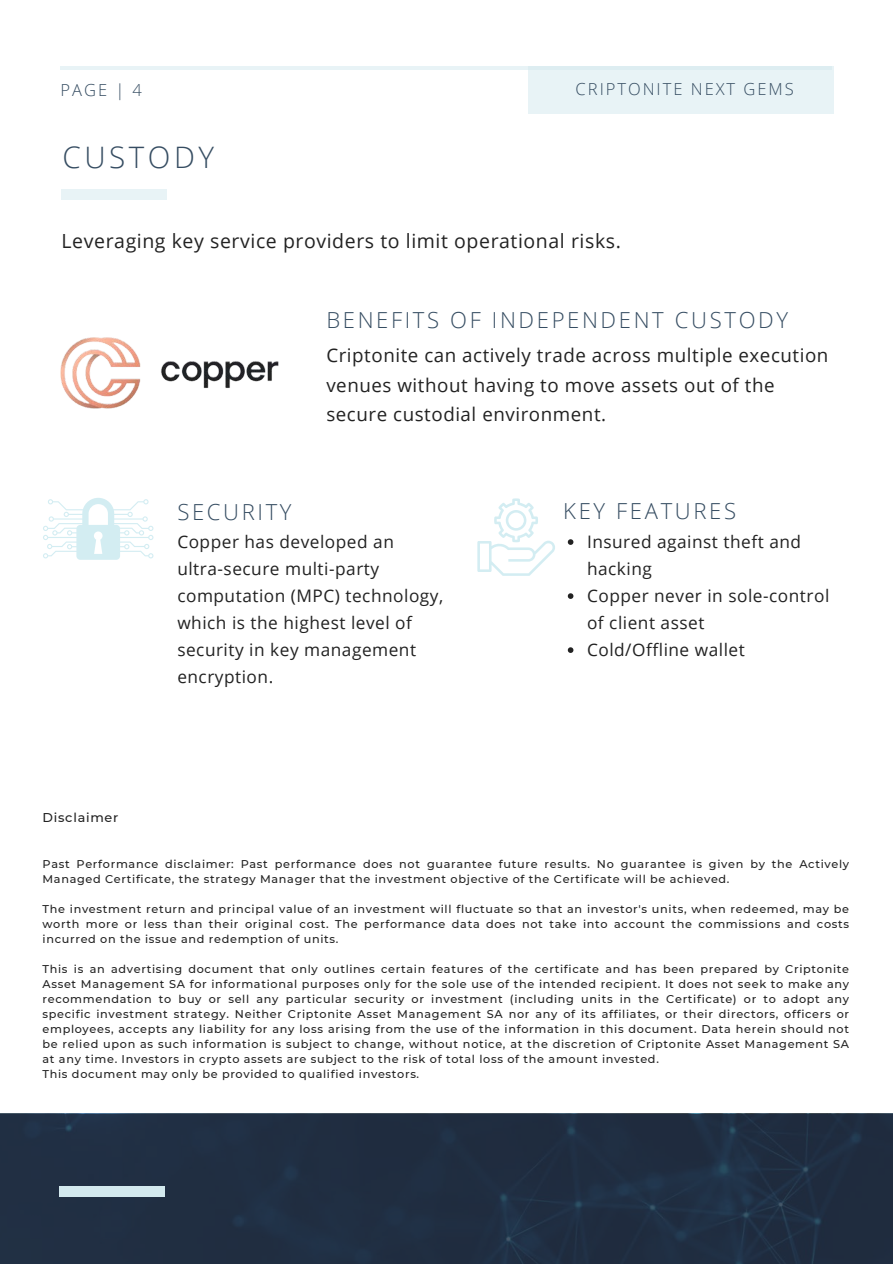
<style>
.page{position:relative;width:893px;height:1264px;background:#fff}
.page>*{position:absolute;margin:0;border:0;box-sizing:border-box;transform-origin:0 0}
.t1{font:300 29.55px "Open Sans";letter-spacing:.12em;color:#364d62}
.t2{font:300 22.05px "Open Sans";letter-spacing:.12em;color:#364d62}
.t3{font:19.5px "Open Sans";letter-spacing:.03em;color:#222}
.t4{font:18.75px/29.2px "Open Sans";letter-spacing:.03em;color:#222}
.t5{font:17.25px/27px "Open Sans";letter-spacing:.03em;color:#222}
.t6{font:300 16.5px "Open Sans";letter-spacing:.12em;color:#364d62}
.t7{font:500 12.75px "Montserrat";letter-spacing:.06em;color:#222}
.t8{font:500 11.25px/15px "Montserrat";letter-spacing:.06em;color:#222;text-align:justify}
</style>
<div class="page">
<hr style="left:61px;top:66px;width:770px;height:4px;background:#e8f3f6">
<div style="left:528px;top:66px;width:304px;height:47px;background:#e8f3f6"></div>
<div style="left:0;top:1113px;width:892px;height:150px;background:#202e41"></div>
<div style="left:59px;top:1186px;width:106px;height:10px;background:#d3e9ee"></div>
<div style="left:61px;top:190px;width:105px;height:10px;background:#e8f3f6"></div>
<img style="left:60px;top:337px;width:219px;height:72px">
<svg style="left:43px;top:498px;width:110px;height:61px"></svg>
<svg style="left:477px;top:498px;width:78px;height:78px"></svg>
<svg style="left:567px;top:539px;width:6px;height:6px"></svg>
<svg style="left:567px;top:593px;width:6px;height:6px"></svg>
<svg style="left:567px;top:647px;width:6px;height:6px"></svg>
<p class="t6" style="left:61px;top:79px;width:83px">PAGE | 4</p>
<p class="t6" style="left:575px;top:78px;width:220px">CRIPTONITE NEXT GEMS</p>
<p class="t1" style="left:63px;top:137px;width:153px">CUSTODY</p>
<p class="t3" style="left:62px;top:227px;width:560px">Leveraging key service providers to limit operational risks.</p>
<p class="t2" style="left:326px;top:305px;width:463px">BENEFITS OF INDEPENDENT CUSTODY</p>
<p class="t4" style="left:326px;top:340px;width:503px">Criptonite can actively trade across multiple execution</p>
<p class="t4" style="left:326px;top:369px;width:450px">venues without having to move assets out of the secure custodial environment.</p>
<p class="t2" style="left:177px;top:496px;width:116px">SECURITY</p>
<p class="t2" style="left:563px;top:495px;width:174px">KEY FEATURES</p>
<p class="t5" style="left:177px;top:528px;width:218px">Copper has developed an</p>
<p class="t5" style="left:177px;top:555px;width:267px">ultra-secure multi-party computation (MPC) technology, which is the highest level of security in key management encryption.</p>
<p class="t5" style="left:587px;top:528px;width:216px">Insured against theft and hacking</p>
<p class="t5" style="left:587px;top:582px;width:244px">Copper never in sole-control of client asset</p>
<p class="t5" style="left:587px;top:636px;width:159px">Cold/Offline wallet</p>
<p class="t7" style="left:43px;top:809px;width:77px">Disclaimer</p>
<p class="t8" style="left:43px;top:856px;width:808px">Past Performance disclaimer: Past performance does not guarantee future results. No guarantee is given by the Actively<br>Managed Certificate, the strategy Manager that the investment objective of the Certificate will be achieved.</p>
<p class="t8" style="left:43px;top:901px;width:808px">The investment return and principal value of an investment will fluctuate so that an investor's units, when redeemed, may be worth more or less than their original cost. The performance data does not take into account the commissions and costs incurred on the issue and redemption of units.</p>
<p class="t8" style="left:43px;top:961px;width:808px">This is an advertising document that only outlines certain features of the certificate and has been prepared by Criptonite Asset Management SA for informational purposes only for the sole use of the intended recipient. It does not seek to make any recommendation to buy or sell any particular security or investment (including units in the Certificate) or to adopt any specific investment strategy. Neither Criptonite Asset Management SA nor any of its affiliates, or their directors, officers or employees, accepts any liability for any loss arising from the use of the information in this document. Data herein should not be relied upon as such information is subject to change, without notice, at the discretion of Criptonite Asset Management SA at any time. Investors in crypto assets are subject to the risk of total loss of the amount invested.</p>
<p class="t8" style="left:43px;top:1066px;width:378px">This document may only be provided to qualified investors.</p>
</div>
